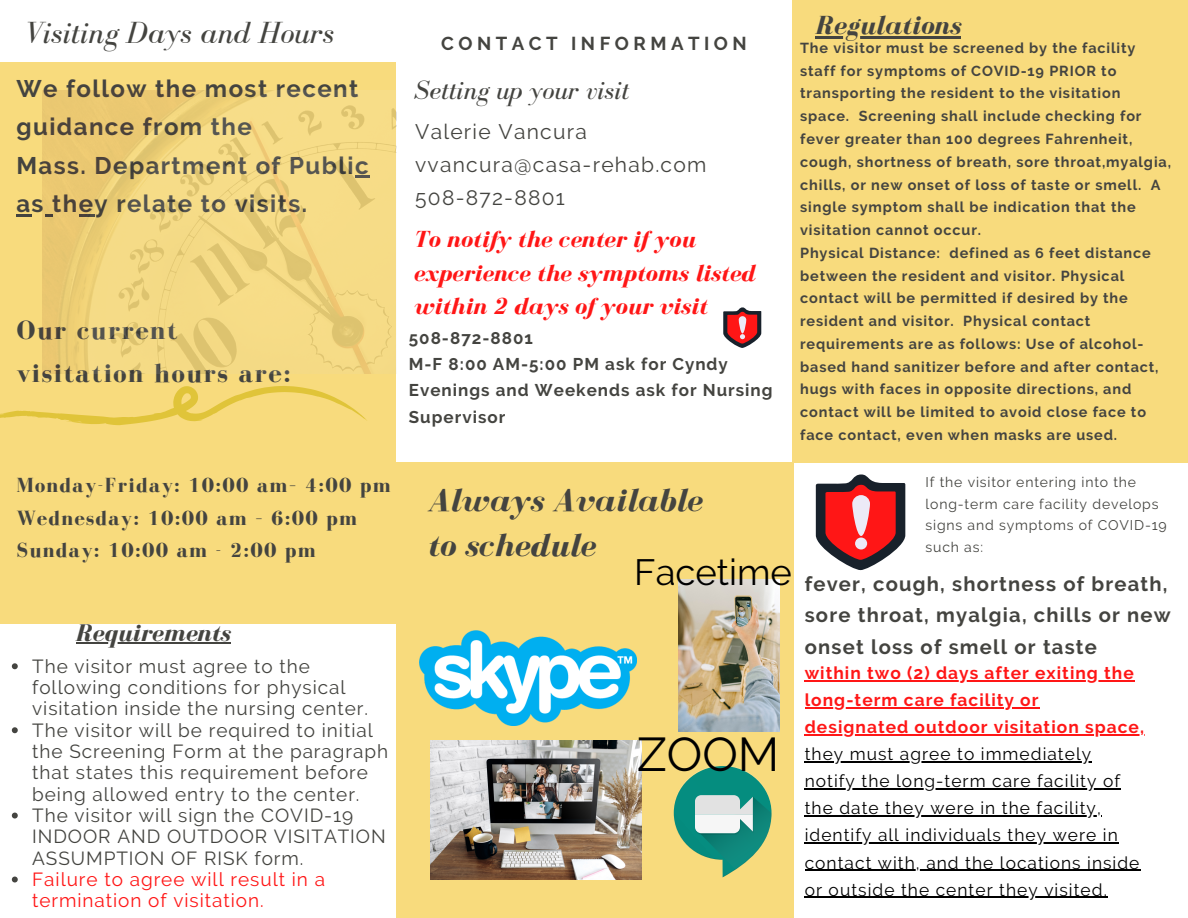
<style>
.page{position:relative;width:1188px;height:918px;background:#fff}
.page>*{position:absolute;margin:0;border:0;box-sizing:border-box;transform-origin:0 0}
.t1{font:47.25px "Raleway";color:#000}
.t2{font:36.45px "Raleway";color:#000}
.t3{font:italic 700 32.85px/45.3px "Bodoni FLF";color:#444440}
.t4{font:italic 31.5px "Bodoni FLF";color:#444440}
.t5{font:700 27px/42.8px "Bodoni FLF";letter-spacing:.06em;color:#444440}
.t6{font:italic 27px "Bodoni FLF";color:#444440}
.t7{font:italic 700 27px "Bodoni FLF";color:#444440}
.t8{font:italic 700 24.9px "Bodoni FLF";color:#444440}
.t9{font:700 24px/38.2px "Raleway";letter-spacing:.06em;color:#444440}
.t10{font:italic 700 24px/33.8px "Bodoni FLF";color:#ff1616}
.t11{font:700 21px/32.7px "Bodoni FLF";letter-spacing:.06em;color:#444440}
.t12{font:21px/32.7px "Raleway";letter-spacing:.06em;color:#444440}
.t13{font:700 20.1px/31.3px "Raleway";letter-spacing:.06em;color:#444440}
.t14{font:18.9px/21.3px "Raleway";letter-spacing:.05em;color:#444440}
.t15{font:18.9px/21.3px "Raleway";letter-spacing:.05em;color:#ff1616}
.t16{font:700 18.75px "Raleway";letter-spacing:.24em;color:#444440}
.t17{font:17.4px/27.2px "Raleway";letter-spacing:.06em;color:#000}
.t18{font:700 17.4px/27.2px "Raleway";letter-spacing:.06em;color:#ff1616}
.t19{font:700 16.95px/26.4px "Raleway";letter-spacing:.06em;color:#444440}
.t20{font:700 14.4px/22.8px "Raleway";letter-spacing:.06em;color:#444440}
.t21{font:13.95px/21.3px "Raleway";letter-spacing:.06em;color:#444440}
</style>
<div class="page">
<div style="left:0;top:62px;width:395px;height:562px;background:#f8db7d"></div>
<div style="left:396px;top:462px;width:397px;height:456px;background:#f8db7d"></div>
<div style="left:792px;top:0;width:396px;height:462px;background:#f8db7d"></div>
<svg style="left:816px;top:474px;width:89px;height:96px"></svg>
<div style="left:855px;top:538px;width:12px;height:11px;background:#eceaf7;border-radius:50%"></div>
<svg style="left:852px;top:495px;width:18px;height:41px"></svg>
<img style="left:420px;top:630px;width:217px;height:96px">
<img style="left:431px;top:740px;width:210px;height:140px">
<svg style="left:674px;top:766px;width:98px;height:111px"></svg>
<img style="left:678px;top:580px;width:101px;height:152px">
<svg style="left:16px;top:214px;width:16px;height:2px"></svg>
<svg style="left:723px;top:307px;width:38px;height:41px"></svg>
<div style="left:739px;top:316px;width:7px;height:17px;background:#eceaf7;border-radius:4px"></div>
<svg style="left:0;top:386px;width:367px;height:40px"></svg>
<img style="left:43px;top:91px;width:353px;height:282px">
<svg style="left:12px;top:663px;width:6px;height:6px"></svg>
<svg style="left:12px;top:727px;width:6px;height:6px"></svg>
<svg style="left:12px;top:813px;width:6px;height:6px"></svg>
<svg style="left:12px;top:877px;width:6px;height:5px"></svg>
<hr style="left:805px;top:680px;width:330px;height:1px;background:#ff1616">
<hr style="left:805px;top:707px;width:235px;height:1px;background:#ff1616">
<hr style="left:805px;top:734px;width:340px;height:1px;background:#ff1616">
<hr style="left:805px;top:761px;width:287px;height:1px;background:#000">
<hr style="left:805px;top:788px;width:316px;height:1px;background:#000">
<hr style="left:805px;top:815px;width:297px;height:2px;background:#000">
<hr style="left:805px;top:843px;width:314px;height:1px;background:#000">
<hr style="left:805px;top:870px;width:336px;height:1px;background:#000">
<hr style="left:805px;top:897px;width:303px;height:1px;background:#000">
<hr style="left:815px;top:37px;width:146px;height:2px;background:#444440">
<hr style="left:76px;top:642px;width:155px;height:2px;background:#444440">
<h3 class="t4" style="left:24px;top:15px;width:311px">Visiting Days and Hours</h3>
<h3 class="t7" style="left:815px;top:11px;width:147px">Regulations</h3>
<h3 class="t6" style="left:414px;top:76px;width:216px">Setting up your visit</h3>
<h3 class="t16" style="left:441px;top:33px;width:307px">CONTACT INFORMATION</h3>
<p class="t20" style="left:800px;top:36px;width:372px">The visitor must be screened by the facility staff for symptoms of COVID-19 PRIOR to transporting the resident to the visitation space. Screening shall include checking for fever greater than 100 degrees Fahrenheit, cough, shortness of breath, sore throat,myalgia, chills, or new onset of loss of taste or smell. A single symptom shall be indication that the visitation cannot occur.<br>Physical Distance: defined as 6 feet distance between the resident and visitor. Physical contact will be permitted if desired by the resident and visitor. Physical contact requirements are as follows: Use of alcohol&shy;based hand sanitizer before and after contact, hugs with faces in opposite directions, and contact will be limited to avoid close face to face contact, even when masks are used.</p>
<h3 class="t9" style="left:16px;top:69px;width:354px">We follow the most recent guidance from the<br>Mass. Department of Public as they relate to visits.</h3>
<h3 class="t12" style="left:415px;top:115px;width:293px">Valerie Vancura vvancura@casa-rehab.com<br>508-872-8801</h3>
<h3 class="t10" style="left:413px;top:222px;width:343px">To notify the center if you experience the symptoms listed within 2 days of your visit</h3>
<p class="t19" style="left:409px;top:324px;width:365px">508-872-8801<br>M-F 8:00 AM-5:00 PM ask for Cyndy<br>Evenings and Weekends ask for Nursing<br>Supervisor</p>
<h3 class="t5" style="left:16px;top:308px;width:276px">Our current visitation hours are:</h3>
<h3 class="t11" style="left:16px;top:469px;width:376px">Monday-Friday: 10:00 am– 4:00 pm<br>Wednesday: 10:00 am – 6:00 pm<br>Sunday: 10:00 am - 2:00 pm</h3>
<h3 class="t8" style="left:76px;top:620px;width:156px">Requirements</h3>
<p class="t14" style="left:32px;top:655px;width:357px">The visitor must agree to the following conditions for physical visitation inside the nursing center.<br>The visitor will be required to initial the Screening Form at the paragraph that states this requirement before being allowed entry to the center.<br>The visitor will sign the COVID-19<br>INDOOR AND OUTDOOR VISITATION ASSUMPTION OF RISK form.</p>
<h3 class="t15" style="left:32px;top:869px;width:294px">Failure to agree will result in a termination of visitation.</h3>
<h3 class="t3" style="left:428px;top:478px;width:276px">Always Available to schedule</h3>
<h2 class="t2" style="left:634px;top:551px;width:159px">Facetime</h2>
<h1 class="t1" style="left:637px;top:726px;width:144px">ZOOM</h1>
<p class="t21" style="left:926px;top:472px;width:243px">If the visitor entering into the long-term care facility develops signs and symptoms of COVID-19 such as:</p>
<h3 class="t13" style="left:805px;top:568px;width:368px">fever, cough, shortness of breath, sore throat, myalgia, chills or new onset loss of smell or taste</h3>
<p class="t18" style="left:805px;top:659px;width:341px">within two (2) days after exiting the long-term care facility or designated outdoor visitation space,</p>
<p class="t17" style="left:805px;top:740px;width:336px">they must agree to immediately notify the long-term care facility of the date they were in the facility, identify all individuals they were in contact with, and the locations inside or outside the center they visited.</p>
</div>
